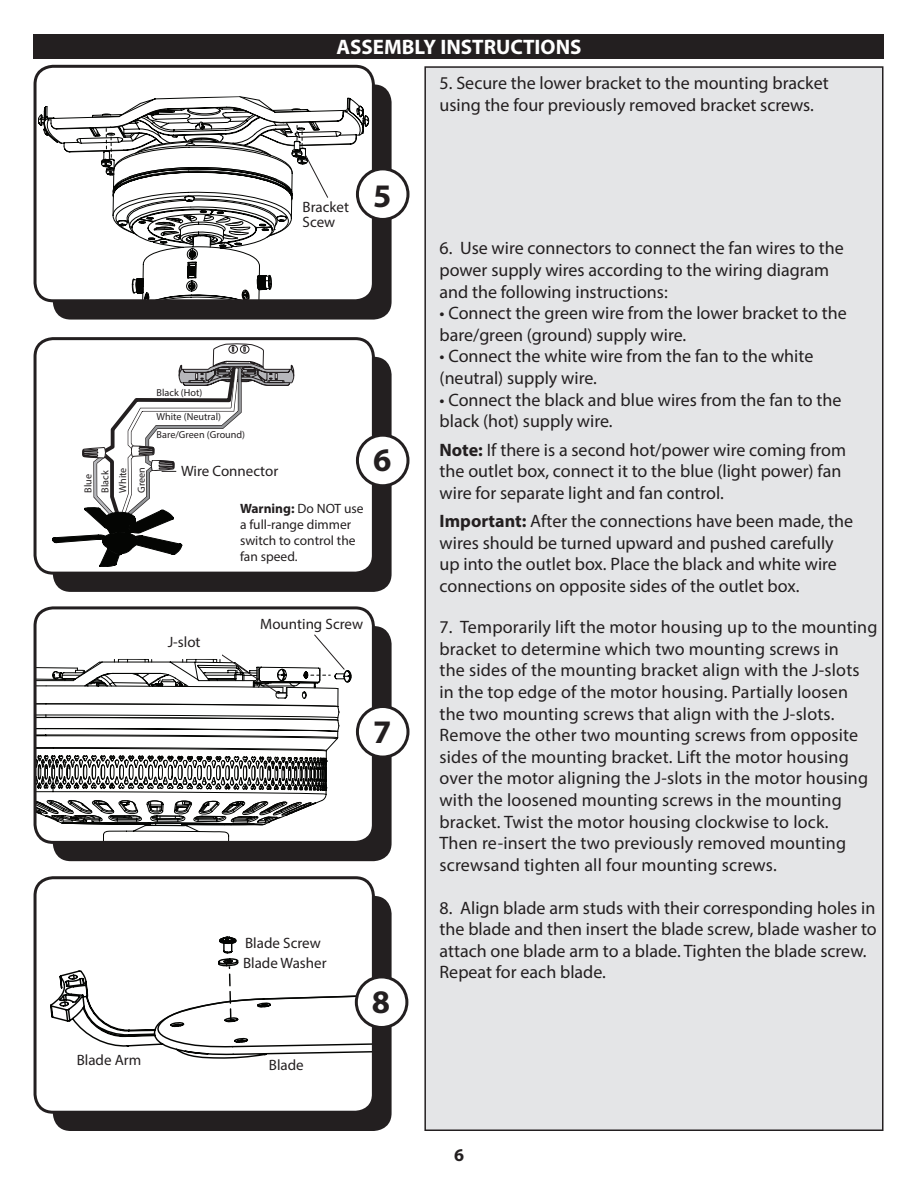
<style>
.page{position:relative;width:918px;height:1188px;background:#fff}
.page>*{position:absolute;margin:0;border:0;box-sizing:border-box;transform-origin:0 0}
.t1{font:700 33px "Myriad Pro";color:#231f20}
.t2{font:700 21px "Myriad Pro";color:#fff}
.Numbered_text_box{font:18px/21.6px "Myriad Pro";color:#231f20}
.t3{font:700 18px "Myriad Pro";color:#231f20}
.t4{font:15px/15px "Myriad Pro";color:#231f20}
.t5{font:13.5px/16.2px "Myriad Pro";color:#231f20}
.t6{font:10.2px/17.9px "Myriad Pro";color:#231f20}
.s1{font-weight:700}
</style>
<div class="page">
<div style="left:425px;top:67px;width:458px;height:1063px;background:#e4e5e7"></div>
<div style="left:34px;top:34px;width:850px;height:24px;background:#231f20"></div>
<div style="left:53px;top:896px;width:339px;height:235px;background:#231f20;border-radius:18px"></div>
<div style="left:35px;top:878px;width:338px;height:234px;background:#fff;border-radius:18px"></div>
<svg style="left:50px;top:937px;width:321px;height:122px"></svg>
<div style="left:34px;top:876px;width:341px;height:238px;border:3px solid #231f20;border-radius:18px"></div>
<div style="left:53px;top:626px;width:339px;height:235px;background:#231f20;border-radius:18px"></div>
<div style="left:35px;top:608px;width:338px;height:234px;background:#fff;border-radius:18px"></div>
<div style="left:34px;top:606px;width:341px;height:238px;border:3px solid #231f20;border-radius:18px"></div>
<div style="left:53px;top:357px;width:339px;height:235px;background:#231f20;border-radius:18px"></div>
<div style="left:35px;top:339px;width:338px;height:234px;background:#fff;border-radius:18px"></div>
<div style="left:34px;top:337px;width:341px;height:238px;border:3px solid #231f20;border-radius:18px"></div>
<div style="left:53px;top:84px;width:339px;height:236px;background:#231f20;border-radius:18px"></div>
<div style="left:35px;top:66px;width:338px;height:235px;background:#fff;border-radius:18px"></div>
<div style="left:34px;top:65px;width:341px;height:237px;border:3px solid #231f20;border-radius:18px"></div>
<div style="left:357px;top:706px;width:51px;height:51px;background:#fff;border-radius:50%"></div>
<div style="left:356px;top:705px;width:53px;height:54px;border:3px solid #231f20;border-radius:50%"></div>
<div style="left:357px;top:435px;width:51px;height:51px;background:#fff;border-radius:50%"></div>
<div style="left:356px;top:434px;width:53px;height:53px;border:3px solid #231f20;border-radius:50%"></div>
<div style="left:357px;top:169px;width:51px;height:50px;background:#fff;border-radius:50%"></div>
<div style="left:356px;top:167px;width:53px;height:54px;border:3px solid #231f20;border-radius:50%"></div>
<div style="left:356px;top:977px;width:51px;height:51px;background:#fff;border-radius:50%"></div>
<div style="left:355px;top:975px;width:53px;height:54px;border:3px solid #231f20;border-radius:50%"></div>
<svg style="left:52px;top:344px;width:242px;height:223px"></svg>
<svg style="left:38px;top:96px;width:331px;height:205px"></svg>
<svg style="left:35px;top:634px;width:310px;height:208px"></svg>
<div style="left:168px;top:635px;width:53px;height:22px;background:#fff"></div>
<p class="t2" style="left:336px;top:33px;width:247px">ASSEMBLY INSTRUCTIONS</p>
<p class="Numbered_text_box" style="left:440px;top:72px;width:391px">5. Secure the lower bracket to the mounting bracket using the four previously removed bracket screws.</p>
<p class="t4" style="left:303px;top:199px;width:48px">Bracket<br>Scew</p>
<p class="t1" style="left:373px;top:174px;width:20px">5</p>
<p class="t6" style="left:79px;top:493px;width:27px;rotate:-90deg">Blue<br>Black<br>White<br>Green</p>
<p class="t6" style="left:157px;top:383px;width:47px">Black (Hot)</p>
<p class="t6" style="left:157px;top:408px;width:90px">White (Neutral)<br>Bare/Green (Ground)</p>
<p class="t4" style="left:181px;top:463px;width:99px">Wire Connector</p>
<p class="t1" style="left:373px;top:439px;width:20px">6</p>
<p class="t5" style="left:240px;top:500px;width:125px"><span class="s1">Warning:</span> Do NOT use a full-range dimmer switch to control the fan speed.</p>
<p class="t4" style="left:168px;top:634px;width:34px">J-slot</p>
<p class="t4" style="left:260px;top:616px;width:104px">Mounting Screw</p>
<p class="t1" style="left:373px;top:710px;width:20px">7</p>
<p class="t4" style="left:77px;top:1053px;width:66px">Blade Arm</p>
<p class="t4" style="left:245px;top:936px;width:77px">Blade Screw</p>
<p class="t4" style="left:243px;top:955px;width:85px">Blade Washer</p>
<p class="t4" style="left:269px;top:1057px;width:36px">Blade</p>
<p class="t1" style="left:372px;top:980px;width:20px">8</p>
<p class="Numbered_text_box" style="left:440px;top:237px;width:406px">6. Use wire connectors to connect the fan wires to the power supply wires according to the wiring diagram and the following instructions:</p>
<p class="Numbered_text_box" style="left:440px;top:302px;width:409px">• Connect the green wire from the lower bracket to the</p>
<p class="Numbered_text_box" style="left:440px;top:324px;width:248px">bare/green (ground) supply wire.</p>
<p class="Numbered_text_box" style="left:440px;top:345px;width:375px">• Connect the white wire from the fan to the white</p>
<p class="Numbered_text_box" style="left:440px;top:367px;width:159px">(neutral) supply wire.</p>
<p class="Numbered_text_box" style="left:440px;top:389px;width:404px">• Connect the black and blue wires from the fan to the</p>
<p class="Numbered_text_box" style="left:440px;top:410px;width:175px">black (hot) supply wire.</p>
<p class="Numbered_text_box" style="left:440px;top:438px;width:408px"><span class="s1">Note:</span> If there is a second hot/power wire coming from the outlet box, connect it to the blue (light power) fan wire for separate light and fan control.</p>
<p class="Numbered_text_box" style="left:440px;top:510px;width:415px"><span class="s1">Important:</span> After the connections have been made, the</p>
<p class="Numbered_text_box" style="left:440px;top:532px;width:396px">wires should be turned upward and pushed carefully</p>
<p class="Numbered_text_box" style="left:440px;top:553px;width:399px">up into the outlet box. Place the black and white wire</p>
<p class="Numbered_text_box" style="left:440px;top:575px;width:361px">connections on opposite sides of the outlet box.</p>
<p class="Numbered_text_box" style="left:440px;top:616px;width:439px">7. Temporarily lift the motor housing up to the mounting</p>
<p class="Numbered_text_box" style="left:440px;top:638px;width:401px">bracket to determine which two mounting screws in</p>
<p class="Numbered_text_box" style="left:440px;top:659px;width:422px">the sides of the mounting bracket align with the J-slots</p>
<p class="Numbered_text_box" style="left:440px;top:681px;width:410px">in the top edge of the motor housing. Partially loosen</p>
<p class="Numbered_text_box" style="left:440px;top:703px;width:396px">the two mounting screws that align with the J-slots.</p>
<p class="Numbered_text_box" style="left:440px;top:724px;width:420px">Remove the other two mounting screws from opposite</p>
<p class="Numbered_text_box" style="left:440px;top:746px;width:411px">sides of the mounting bracket. Lift the motor housing</p>
<p class="Numbered_text_box" style="left:440px;top:767px;width:430px">over the motor aligning the J-slots in the motor housing</p>
<p class="Numbered_text_box" style="left:440px;top:789px;width:404px">with the loosened mounting screws in the mounting</p>
<p class="Numbered_text_box" style="left:440px;top:811px;width:408px">bracket. Twist the motor housing clockwise to lock.<br>Then re-insert the two previously removed mounting screwsand tighten all four mounting screws.</p>
<p class="Numbered_text_box" style="left:440px;top:897px;width:439px">8. Align blade arm studs with their corresponding holes in the blade and then insert the blade screw, blade washer to attach one blade arm to a blade. Tighten the blade screw.<br>Repeat for each blade.</p>
<p class="t3" style="left:454px;top:1144px;width:11px">6</p>
</div>
